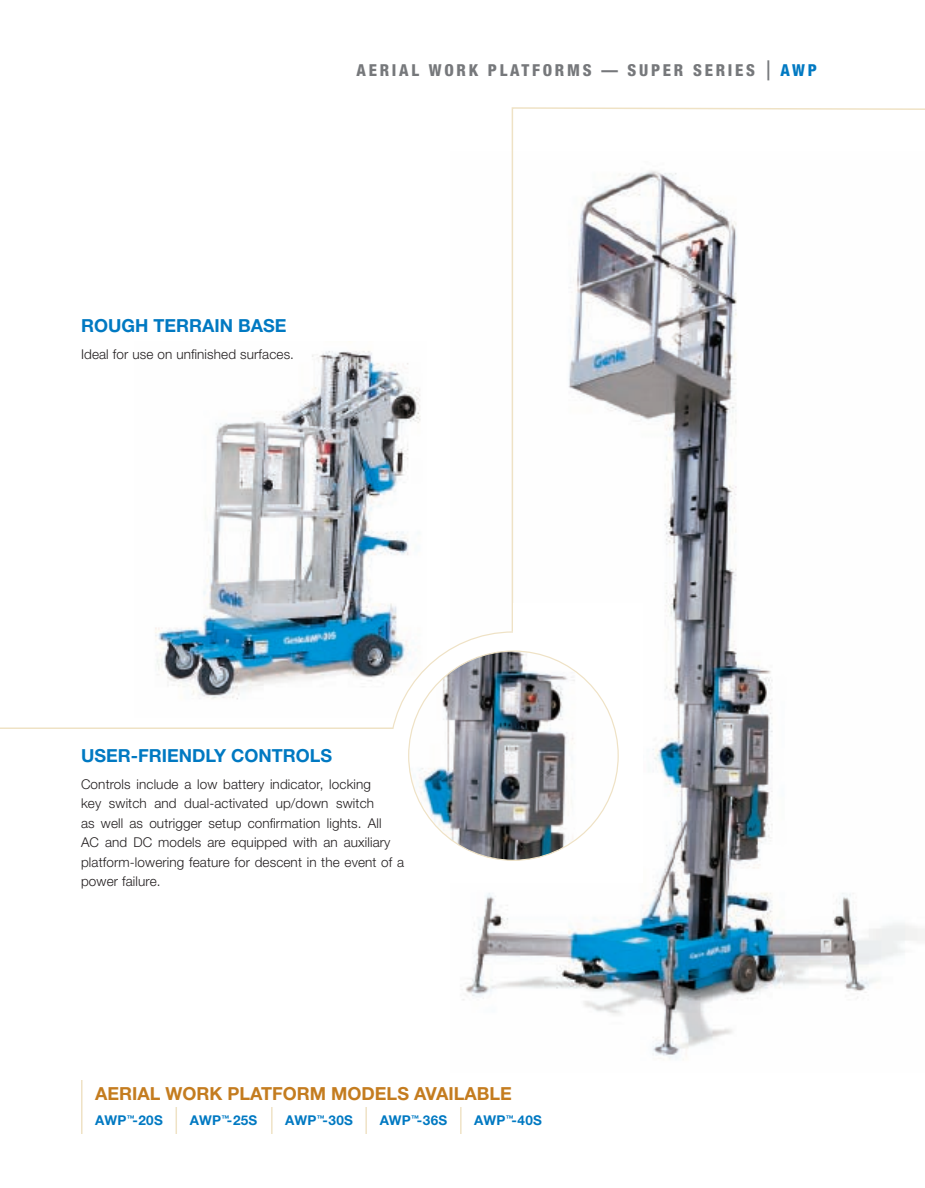
<style>
.page{position:relative;width:925px;height:1188px;background:#fff}
.page>*{position:absolute;margin:0;border:0;box-sizing:border-box;transform-origin:0 0}
.t1{font:700 18px "Helvetica Neue LT Std";color:#0079c2}
.t2{font:700 18px "Helvetica Neue LT Std";color:#c47c1f}
.t3{font:800 condensed 16.5px "Helvetica Neue LT Std";letter-spacing:.165em;color:#76787b}
.t4{font:300 13.5px/19.5px "Helvetica Neue LT Std";letter-spacing:.01em;color:#231f20}
.t5{font:700 13.5px "Helvetica Neue LT Std";letter-spacing:.02em;color:#0079c2}
.s1{font-weight:400;font-size:27px}
.s2{color:#0079c2}
</style>
<div class="page">
<img style="left:155px;top:351px;width:272px;height:366px">
<img style="left:451px;top:633px;width:474px;height:427px">
<svg style="left:81px;top:1080px;width:1px;height:54px"></svg>
<hr style="left:175px;top:1107px;width:2px;height:27px;background:#efe2c5">
<hr style="left:271px;top:1107px;width:2px;height:27px;background:#efe2c5">
<svg style="left:460px;top:1107px;width:1px;height:27px"></svg>
<hr style="left:365px;top:1107px;width:2px;height:27px;background:#efe2c5">
<div style="left:390px;top:632px;width:247px;height:247px;background:#fff;border-radius:50%"></div>
<hr style="left:0;top:728px;width:393px;height:1px;background:#efe2c5">
<svg style="left:511px;top:107px;width:414px;height:526px"></svg>
<div style="left:381px;top:729px;width:262px;height:154px;background:#fff"></div>
<div style="left:513px;top:603px;width:129px;height:139px;background:#fff"></div>
<img style="left:409px;top:651px;width:209px;height:209px;border-radius:50%">
<p class="t3" style="left:356px;top:60px;width:462px">AERIAL WORK PLATFORMS — SUPER SERIES <span class="s1">|</span> <span class="s2">AWP</span></p>
<h1 class="t1" style="left:81px;top:315px;width:14px">ROUG</h1>
<h1 class="t1" style="left:135px;top:315px;width:31px">H TERRAIN</h1>
<h1 class="t1" style="left:238px;top:315px;width:48px">BASE</h1>
<p class="t4" style="left:81px;top:344px;width:215px">Ideal for use on unfinished surfaces.</p>
<h1 class="t1" style="left:81px;top:745px;width:252px">USER-FRIENDLY CONTROLS</h1>
<p class="t4" style="left:81px;top:774px;width:325px">Controls include a low battery indicator, locking<br>key switch and dual-activated up/down switch<br>as well as outrigger setup confirmation lights. All<br>AC and DC models are equipped with an auxiliary platform-lowering feature for descent in the event of a power failure.</p>
<h1 class="t2" style="left:95px;top:1082px;width:12px">AERIAL</h1>
<h1 class="t2" style="left:166px;top:1082px;width:16px">WOR</h1>
<h1 class="t2" style="left:210px;top:1082px;width:43px">K PLATFOR</h1>
<h1 class="t2" style="left:310px;top:1082px;width:203px">M MODELS AVAILABLE</h1>
<p class="t5" style="left:95px;top:1112px;width:69px">AWP<sup>™</sup>-20S</p>
<p class="t5" style="left:190px;top:1112px;width:69px">AWP<sup>™</sup>-25S</p>
<p class="t5" style="left:285px;top:1112px;width:69px">AWP<sup>™</sup>-30S</p>
<p class="t5" style="left:380px;top:1112px;width:69px">AWP<sup>™</sup>-36S</p>
<p class="t5" style="left:474px;top:1112px;width:69px">AWP<sup>™</sup>-40S</p>
</div>
